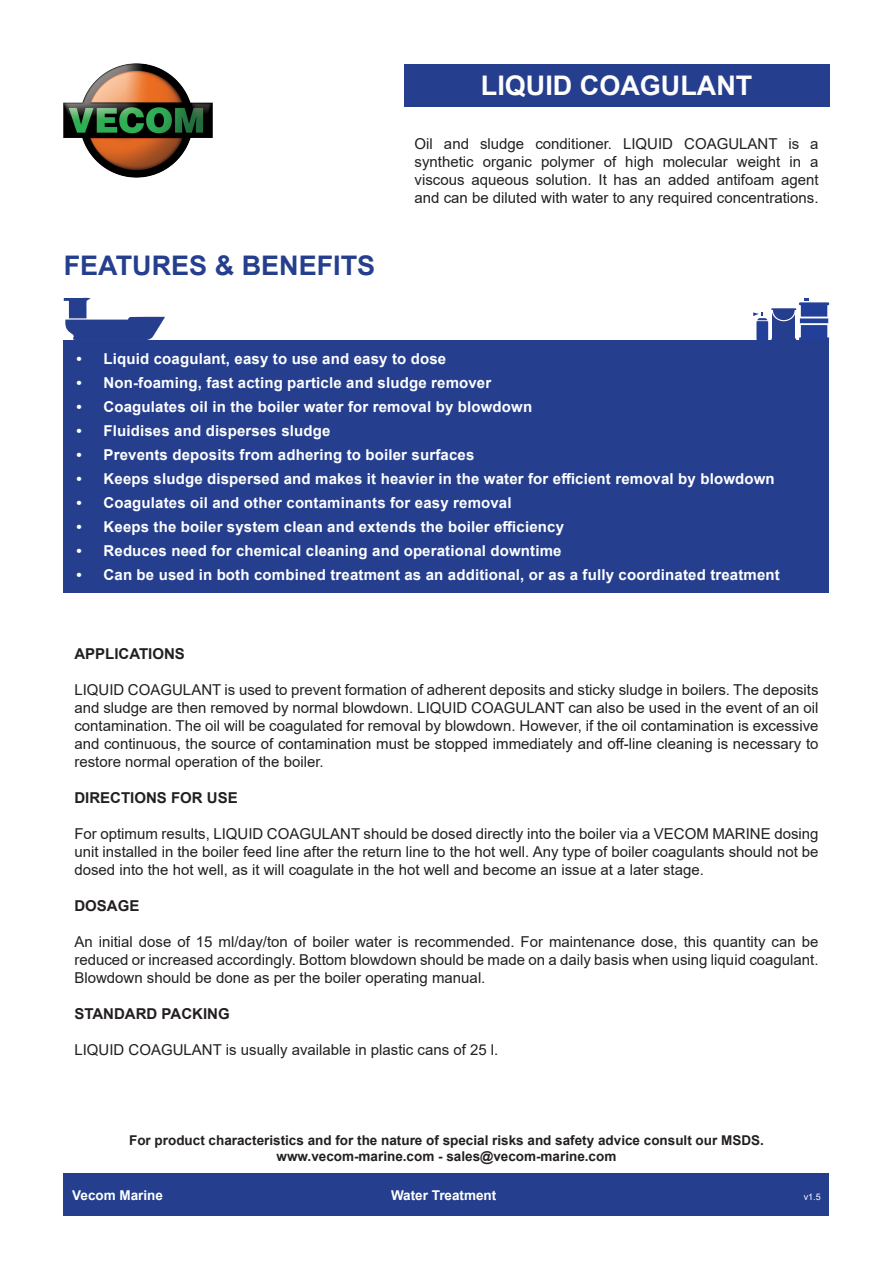
<style>
.page{position:relative;width:893px;height:1263px;background:#fff}
.page>*{position:absolute;margin:0;border:0;box-sizing:border-box;transform-origin:0 0}
.t1{font:700 27px "Arial";color:#253f8e}
.t2{font:700 27px "Arial";color:#fff}
.t3{font:15px/18px "Arial";color:#231f20;text-align:justify}
.t4{font:700 15px "Arial";letter-spacing:.01em;color:#fff}
.t5{font:700 15px "Arial";color:#231f20}
.t6{font:700 13.5px/16.2px "Arial";color:#231f20;text-align:center}
.t7{font:700 13.5px "Arial";color:#fff}
.t8{font:9px "Arial";color:#fff}
</style>
<div class="page">
<div style="left:64px;top:1174px;width:765px;height:42px;background:#253f8e"></div>
<img style="left:64px;top:64px;width:149px;height:113px">
<hr style="left:799px;top:302px;width:30px;height:3px;background:#223f99">
<hr style="left:799px;top:337px;width:30px;height:3px;background:#223f99">
<hr style="left:771px;top:308px;width:25px;height:2px;background:#253f8e">
<svg style="left:753px;top:310px;width:75px;height:30px"></svg>
<svg style="left:64px;top:298px;width:101px;height:42px"></svg>
<div style="left:404px;top:64px;width:425px;height:42px;background:#253f8e"></div>
<div style="left:64px;top:340px;width:765px;height:253px;background:#253f8e"></div>
<p class="t2" style="left:481px;top:66px;width:273px">LIQUID COAGULANT</p>
<h1 class="t1" style="left:64px;top:246px;width:313px">FEATURES &amp; BENEFITS</h1>
<p class="t3" style="left:415px;top:135px;width:405px">Oil and sludge conditioner. LIQUID COAGULANT is a synthetic organic polymer of high molecular weight in a viscous aqueous solution. It has an added antifoam agent and can be diluted with water to any required concentrations.</p>
<p class="t4" style="left:77px;top:348px;width:371px">• Liquid coagulant, easy to use and easy to dose</p>
<p class="t4" style="left:77px;top:372px;width:416px">• Non-foaming, fast acting particle and sludge remover</p>
<p class="t4" style="left:77px;top:396px;width:457px">• Coagulates oil in the boiler water for removal by blowdown</p>
<p class="t4" style="left:77px;top:420px;width:255px">• Fluidises and disperses sludge</p>
<p class="t4" style="left:77px;top:444px;width:399px">• Prevents deposits from adhering to boiler surfaces</p>
<p class="t4" style="left:77px;top:468px;width:700px">• Keeps sludge dispersed and makes it heavier in the water for efficient removal by blowdown</p>
<p class="t4" style="left:77px;top:492px;width:437px">• Coagulates oil and other contaminants for easy removal</p>
<p class="t4" style="left:77px;top:516px;width:489px">• Keeps the boiler system clean and extends the boiler efficiency</p>
<p class="t4" style="left:77px;top:540px;width:486px">• Reduces need for chemical cleaning and operational downtime</p>
<p class="t4" style="left:77px;top:564px;width:705px">• Can be used in both combined treatment as an additional, or as a fully coordinated treatment</p>
<p class="t5" style="left:74px;top:644px;width:112px">APPLICATIONS</p>
<p class="t3" style="left:74px;top:681px;width:746px">LIQUID COAGULANT is used to prevent formation of adherent deposits and sticky sludge in boilers. The deposits and sludge are then removed by normal blowdown. LIQUID COAGULANT can also be used in the event of an oil contamination. The oil will be coagulated for removal by blowdown. However, if the oil contamination is excessive and continuous, the source of contamination must be stopped immediately and off-line cleaning is necessary to restore normal operation of the boiler.</p>
<p class="t5" style="left:74px;top:788px;width:165px">DIRECTIONS FOR USE</p>
<p class="t3" style="left:74px;top:825px;width:746px">For optimum results, LIQUID COAGULANT should be dosed directly into the boiler via a VECOM MARINE dosing unit installed in the boiler feed line after the return line to the hot well. Any type of boiler coagulants should not be dosed into the hot well, as it will coagulate in the hot well and become an issue at a later stage.</p>
<p class="t5" style="left:74px;top:896px;width:67px">DOSAGE</p>
<p class="t3" style="left:74px;top:933px;width:746px">An initial dose of 15 ml/day/ton of boiler water is recommended. For maintenance dose, this quantity can be reduced or increased accordingly. Bottom blowdown should be made on a daily basis when using liquid coagulant.<br>Blowdown should be done as per the boiler operating manual.</p>
<p class="t5" style="left:74px;top:1004px;width:157px">STANDARD PACKING</p>
<p class="t3" style="left:74px;top:1041px;width:426px">LIQUID COAGULANT is usually available in plastic cans of 25 l.</p>
<p class="t6" style="left:129px;top:1132px;width:636px">For product characteristics and for the nature of special risks and safety advice consult our MSDS. www.vecom-marine.com - sales@vecom-marine.com</p>
<p class="t7" style="left:72px;top:1185px;width:92px">Vecom Marine</p>
<p class="t7" style="left:391px;top:1185px;width:107px">Water Treatment</p>
<p class="t8" style="left:804px;top:1190px;width:19px">v1.5</p>
</div>
